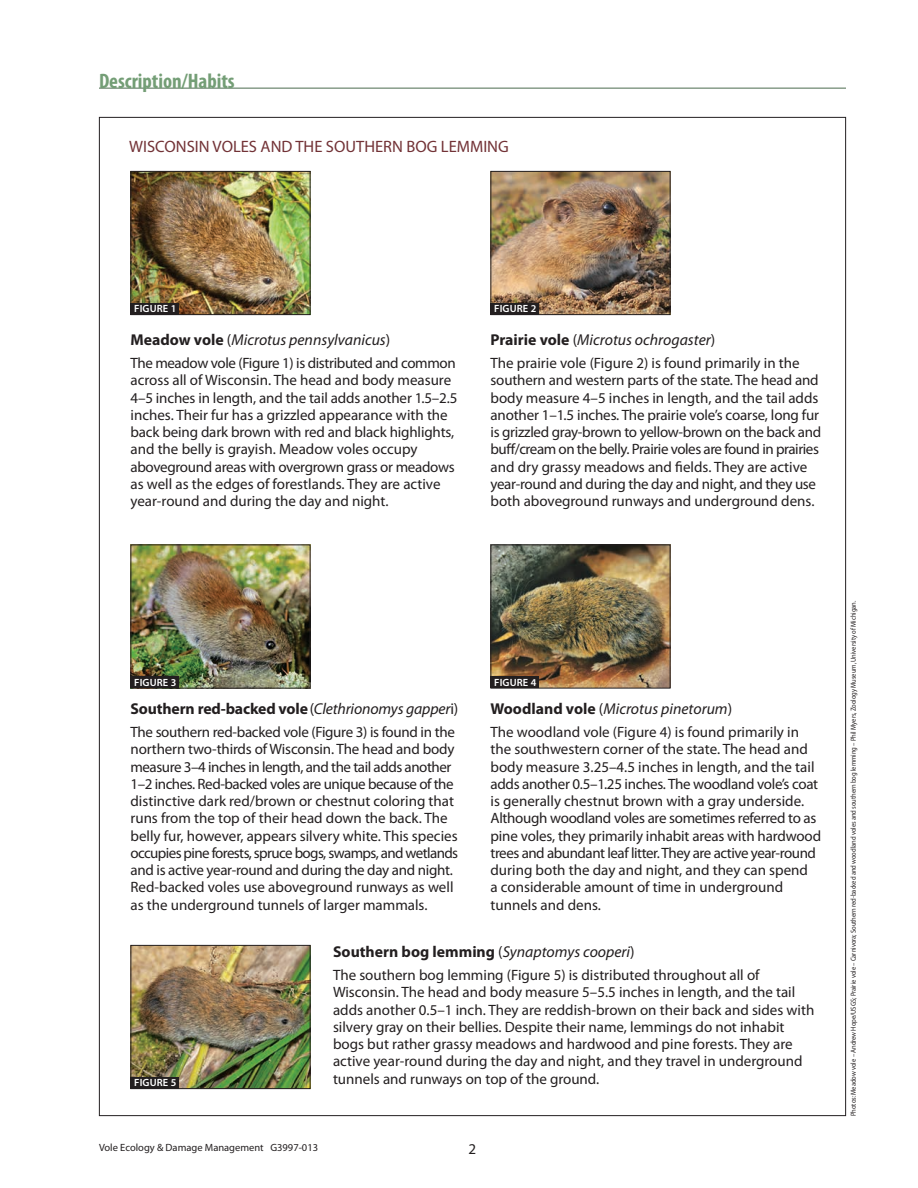
<style>
.page{position:relative;width:918px;height:1188px;background:#fff}
.page>*{position:absolute;margin:0;border:0;box-sizing:border-box;transform-origin:0 0}
.WD-section_title{font:700 condensed 21px "Myriad Pro";color:#749e76}
.WD-text{font:16.5px "Myriad Pro";color:#723236}
.WD-Species_name{font:italic 15.75px "Myriad Pro";color:#231f20}
.WD-Species_name-2{font:700 15.75px "Myriad Pro";letter-spacing:-.005em;color:#231f20}
.WD-Description_text{font:15px/17.2px "Myriad Pro";letter-spacing:-.005em;color:#231f20}
.t1{font:10.5px "Myriad Pro";color:#231f20}
.WD-Description_text-2{font:600 10.5px "Myriad Pro";letter-spacing:.01em;color:#fff}
.WD-credit_line{font:7.2px "Myriad Pro";letter-spacing:-.01em;color:#231f20;scale:.9 1}
.s1{font-weight:700;font-style:normal}
.s2{font-style:normal}
.s3{font-weight:400}
.s4{font-weight:400;font-style:italic}
</style>
<div class="page">
<img style="left:132px;top:173px;width:176px;height:140px">
<div style="left:130px;top:171px;width:180px;height:144px;border:1px solid #231f20"></div>
<img style="left:492px;top:173px;width:176px;height:140px">
<div style="left:490px;top:171px;width:180px;height:144px;border:1px solid #231f20"></div>
<img style="left:132px;top:947px;width:176px;height:140px">
<div style="left:130px;top:945px;width:180px;height:144px;border:1px solid #231f20"></div>
<img style="left:132px;top:546px;width:176px;height:140px">
<div style="left:130px;top:544px;width:180px;height:144px;border:1px solid #231f20"></div>
<img style="left:492px;top:546px;width:176px;height:140px">
<div style="left:490px;top:544px;width:180px;height:144px;border:1px solid #231f20"></div>
<hr style="left:99px;top:88px;width:747px;height:1px;background:#4b6c4f">
<div style="left:130px;top:303px;width:49px;height:12px;background:#231f20"></div>
<div style="left:130px;top:676px;width:49px;height:12px;background:#231f20"></div>
<div style="left:130px;top:1077px;width:49px;height:12px;background:#231f20"></div>
<div style="left:490px;top:303px;width:49px;height:12px;background:#231f20"></div>
<div style="left:490px;top:676px;width:49px;height:12px;background:#231f20"></div>
<p class="WD-section_title" style="left:99px;top:68px;width:137px">Description/Habits</p>
<p class="WD-text" style="left:129px;top:136px;width:381px">WISCONSIN VOLES AND THE SOUTHERN BOG LEMMING</p>
<p class="WD-Description_text-2" style="left:134px;top:302px;width:44px">FIGURE 1</p>
<p class="WD-Species_name" style="left:130px;top:330px;width:261px"><span class="s1">Meadow vole</span> <span class="s2">(</span>Microtus pennsylvanicus<span class="s2">)</span></p>
<p class="WD-Description_text" style="left:130px;top:354px;width:328px">The meadow vole (Figure 1) is distributed and common across all of Wisconsin. The head and body measure 4–5 inches in length, and the tail adds another 1.5–2.5 inches. Their fur has a grizzled appearance with the back being dark brown with red and black highlights, and the belly is grayish. Meadow voles occupy aboveground areas with overgrown grass or meadows as well as the edges of forestlands. They are active year-round and during the day and night.</p>
<p class="WD-Description_text-2" style="left:494px;top:302px;width:44px">FIGURE 2</p>
<p class="WD-Species_name" style="left:490px;top:330px;width:226px"><span class="s1">Prairie vole</span> <span class="s2">(</span>Microtus ochrogaster<span class="s2">)</span></p>
<p class="WD-Description_text" style="left:490px;top:354px;width:332px">The prairie vole (Figure 2) is found primarily in the southern and western parts of the state. The head and body measure 4–5 inches in length, and the tail adds another 1–1.5 inches. The prairie vole’s coarse, long fur is grizzled gray-brown to yellow-brown on the back and buff/cream on the belly. Prairie voles are found in prairies and dry grassy meadows and fields. They are active year-round and during the day and night, and they use both aboveground runways and underground dens.</p>
<p class="WD-Description_text-2" style="left:134px;top:676px;width:44px">FIGURE 3</p>
<p class="WD-Species_name-2" style="left:130px;top:698px;width:329px">Southern red-backed vole <span class="s3">(</span><span class="s4">Clethrionomys gapper</span><span class="s3">i)</span></p>
<p class="WD-Description_text" style="left:130px;top:723px;width:329px">The southern red-backed vole (Figure 3) is found in the northern two-thirds of Wisconsin. The head and body measure 3–4 inches in length, and the tail adds another 1–2 inches. Red-backed voles are unique because of the distinctive dark red/brown or chestnut coloring that runs from the top of their head down the back. The belly fur, however, appears silvery white. This species occupies pine forests, spruce bogs, swamps, and wetlands and is active year-round and during the day and night.<br>Red-backed voles use aboveground runways as well as the underground tunnels of larger mammals.</p>
<p class="WD-Description_text-2" style="left:494px;top:676px;width:44px">FIGURE 4</p>
<p class="WD-Species_name" style="left:490px;top:699px;width:243px"><span class="s1">Woodland vole</span> <span class="s2">(</span>Microtus pinetorum<span class="s2">)</span></p>
<p class="WD-Description_text" style="left:490px;top:723px;width:332px">The woodland vole (Figure 4) is found primarily in the southwestern corner of the state. The head and body measure 3.25–4.5 inches in length, and the tail adds another 0.5–1.25 inches. The woodland vole’s coat is generally chestnut brown with a gray underside.<br>Although woodland voles are sometimes referred to as pine voles, they primarily inhabit areas with hardwood trees and abundant leaf litter. They are active year-round during both the day and night, and they can spend<br>a considerable amount of time in underground tunnels and dens.</p>
<p class="WD-Description_text-2" style="left:134px;top:1076px;width:44px">FIGURE 5</p>
<p class="WD-Species_name-2" style="left:333px;top:941px;width:303px">Southern bog lemming <span class="s3">(</span><span class="s4">Synaptomys cooperi</span><span class="s3">)</span></p>
<p class="WD-Description_text" style="left:333px;top:966px;width:483px">The southern bog lemming (Figure 5) is distributed throughout all of Wisconsin. The head and body measure 5–5.5 inches in length, and the tail adds another 0.5–1 inch. They are reddish-brown on their back and sides with silvery gray on their bellies. Despite their name, lemmings do not inhabit bogs but rather grassy meadows and hardwood and pine forests. They are active year-round during the day and night, and they travel in underground tunnels and runways on top of the ground.</p>
<p class="t1" style="left:99px;top:1141px;width:221px">Vole Ecology &amp; Damage Management G3997-013</p>
<p class="WD-Description_text" style="left:469px;top:1140px;width:9px">2</p>
<p class="WD-credit_line" style="left:849px;top:1116px;width:574px;rotate:-90deg">Photos: Meadow vole – Andrew Hope/USGS; Prairie vole – Carnivora; Southern red-backed and woodland voles and southern bog lemming – Phil Myers, Zoology Museum, University of Michigan.</p>
</div>
